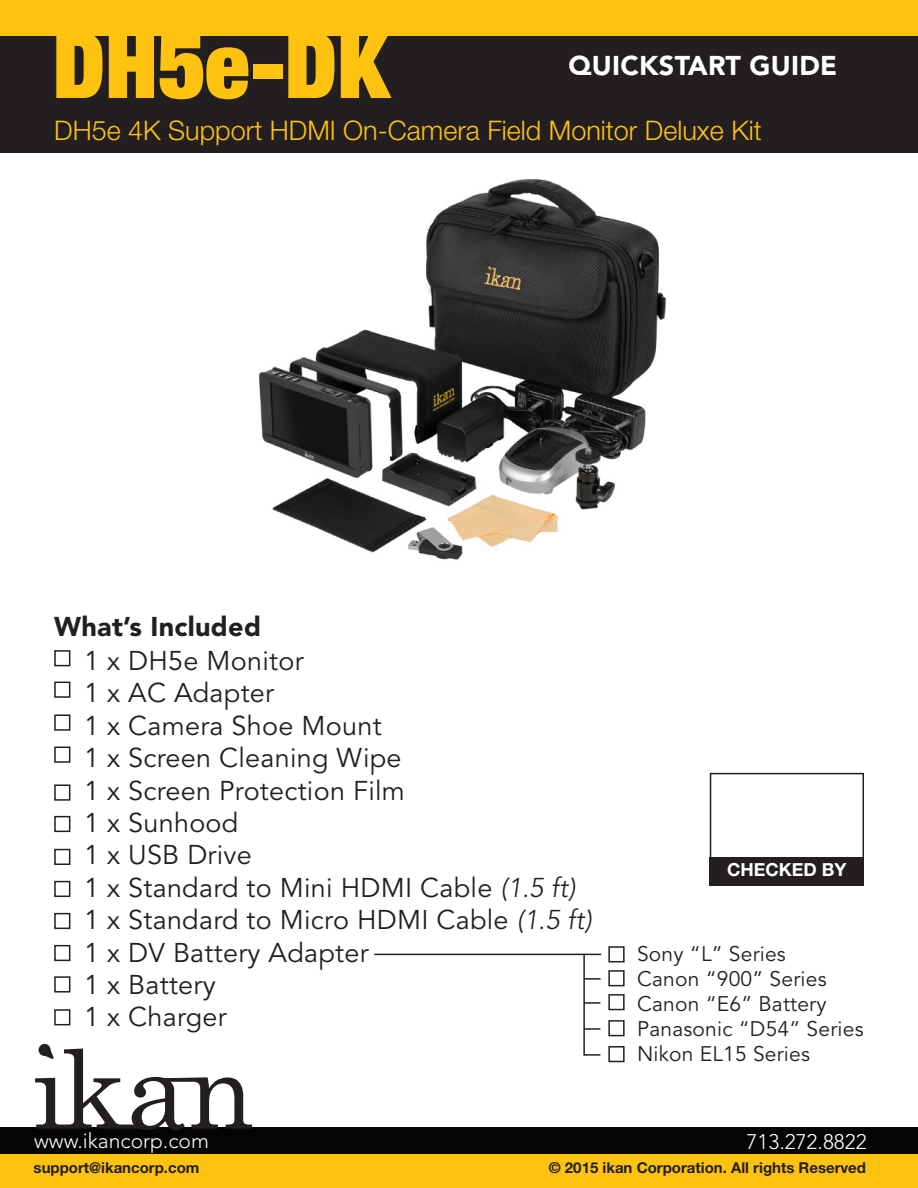
<style>
.page{position:relative;width:918px;height:1188px;background:#fff}
.page>*{position:absolute;margin:0;border:0;box-sizing:border-box;transform-origin:0 0}
.t1{font:900 condensed 91.35px "Helvetica Neue LT Std";color:#fec210}
.t2{font:27px "Avenir LT Std";letter-spacing:.01em;color:#231f20}
.t3{font:300 27px "Helvetica Neue LT Std";color:#fec210}
.t4{font:900 27px "Avenir LT Std";letter-spacing:.01em;color:#fff}
.t5{font:900 27px "Avenir LT Std";letter-spacing:.01em;color:#231f20}
.t6{font:21px "Avenir LT Std";letter-spacing:.01em;color:#231f20}
.t7{font:300 21px "Avenir LT Std";color:#fff}
.t8{font:700 18px "Helvetica Neue LT Std";color:#fff}
.t9{font:700 15px "Helvetica Neue LT Std";color:#231f20}
.s1{font-weight:300;font-style:italic}
</style>
<div class="page">
<img style="left:259px;top:179px;width:407px;height:381px">
<div style="left:0;top:34px;width:918px;height:119px;background:#231f20"></div>
<div style="left:0;top:0;width:918px;height:36px;background:#fec210"></div>
<div style="left:0;top:1152px;width:918px;height:36px;background:#fec210"></div>
<div style="left:0;top:1127px;width:918px;height:27px;background:#040503"></div>
<svg style="left:35px;top:1044px;width:217px;height:86px"></svg>
<div style="left:54px;top:650px;width:16px;height:16px;border:2px solid #231f20"></div>
<div style="left:54px;top:784px;width:16px;height:17px;border:2px solid #231f20"></div>
<div style="left:54px;top:945px;width:16px;height:16px;border:2px solid #231f20"></div>
<div style="left:54px;top:682px;width:16px;height:16px;border:2px solid #231f20"></div>
<div style="left:54px;top:816px;width:16px;height:16px;border:2px solid #231f20"></div>
<div style="left:54px;top:976px;width:16px;height:17px;border:2px solid #231f20"></div>
<div style="left:54px;top:714px;width:16px;height:17px;border:2px solid #231f20"></div>
<div style="left:54px;top:849px;width:16px;height:16px;border:2px solid #231f20"></div>
<div style="left:54px;top:1009px;width:16px;height:16px;border:2px solid #231f20"></div>
<div style="left:54px;top:747px;width:16px;height:16px;border:2px solid #231f20"></div>
<div style="left:54px;top:881px;width:16px;height:16px;border:2px solid #231f20"></div>
<div style="left:54px;top:913px;width:16px;height:16px;border:2px solid #231f20"></div>
<div style="left:710px;top:773px;width:154px;height:86px;border:2px solid #231f20"></div>
<div style="left:710px;top:857px;width:154px;height:29px;background:#231f20"></div>
<div style="left:608px;top:946px;width:17px;height:16px;border:2px solid #231f20"></div>
<div style="left:608px;top:970px;width:17px;height:16px;border:2px solid #231f20"></div>
<div style="left:608px;top:994px;width:17px;height:16px;border:2px solid #231f20"></div>
<div style="left:608px;top:1046px;width:17px;height:16px;border:2px solid #231f20"></div>
<div style="left:608px;top:1020px;width:17px;height:16px;border:2px solid #231f20"></div>
<hr style="left:374px;top:954px;width:227px;height:1px;background:#231f20">
<hr style="left:583px;top:955px;width:2px;height:101px;background:#231f20">
<svg style="left:584px;top:1054px;width:16px;height:2px"></svg>
<svg style="left:585px;top:1028px;width:15px;height:2px"></svg>
<svg style="left:585px;top:1002px;width:15px;height:2px"></svg>
<svg style="left:584px;top:978px;width:17px;height:2px"></svg>
<p class="t1" style="left:53px;top:7px;width:338px">DH5e-DK</p>
<p class="t3" style="left:54px;top:113px;width:709px">DH5e 4K Support HDMI On-Camera Field Monitor Deluxe Kit</p>
<p class="t4" style="left:569px;top:49px;width:270px">QUICKSTART GUIDE</p>
<p class="t5" style="left:54px;top:610px;width:208px">What’s Included</p>
<p class="t2" style="left:84px;top:645px;width:221px">1 x DH5e Monitor</p>
<p class="t2" style="left:84px;top:678px;width:192px">1 x AC Adapter</p>
<p class="t2" style="left:84px;top:710px;width:299px">1 x Camera Shoe Mount</p>
<p class="t2" style="left:84px;top:742px;width:319px">1 x Screen Cleaning Wipe</p>
<p class="t2" style="left:84px;top:775px;width:322px">1 x Screen Protection Film</p>
<p class="t2" style="left:84px;top:807px;width:156px">1 x Sunhood</p>
<p class="t2" style="left:84px;top:840px;width:169px">1 x USB Drive</p>
<p class="t2" style="left:84px;top:872px;width:493px">1 x Standard to Mini HDMI Cable <span class="s1">(1.5 ft)</span></p>
<p class="t2" style="left:84px;top:904px;width:509px">1 x Standard to Micro HDMI Cable <span class="s1">(1.5 ft)</span></p>
<p class="t2" style="left:84px;top:937px;width:286px">1 x DV Battery Adapter</p>
<p class="t2" style="left:84px;top:969px;width:133px">1 x Battery</p>
<p class="t2" style="left:84px;top:1002px;width:144px">1 x Charger</p>
<p class="t8" style="left:727px;top:859px;width:121px">CHECKED BY</p>
<p class="t6" style="left:637px;top:941px;width:150px">Sony “L” Series</p>
<p class="t6" style="left:637px;top:966px;width:191px">Canon “900” Series</p>
<p class="t6" style="left:637px;top:992px;width:191px">Canon “E6” Battery</p>
<p class="t6" style="left:637px;top:1017px;width:228px">Panasonic “D54” Series</p>
<p class="t6" style="left:637px;top:1042px;width:174px">Nikon EL15 Series</p>
<p class="t7" style="left:34px;top:1128px;width:176px">www.ikancorp.com</p>
<p class="t7" style="left:747px;top:1129px;width:122px">713.272.8822</p>
<p class="t9" style="left:34px;top:1159px;width:167px">support@ikancorp.com</p>
<p class="t9" style="left:549px;top:1159px;width:319px">© 2015 ikan Corporation. All rights Reserved</p>
</div>
